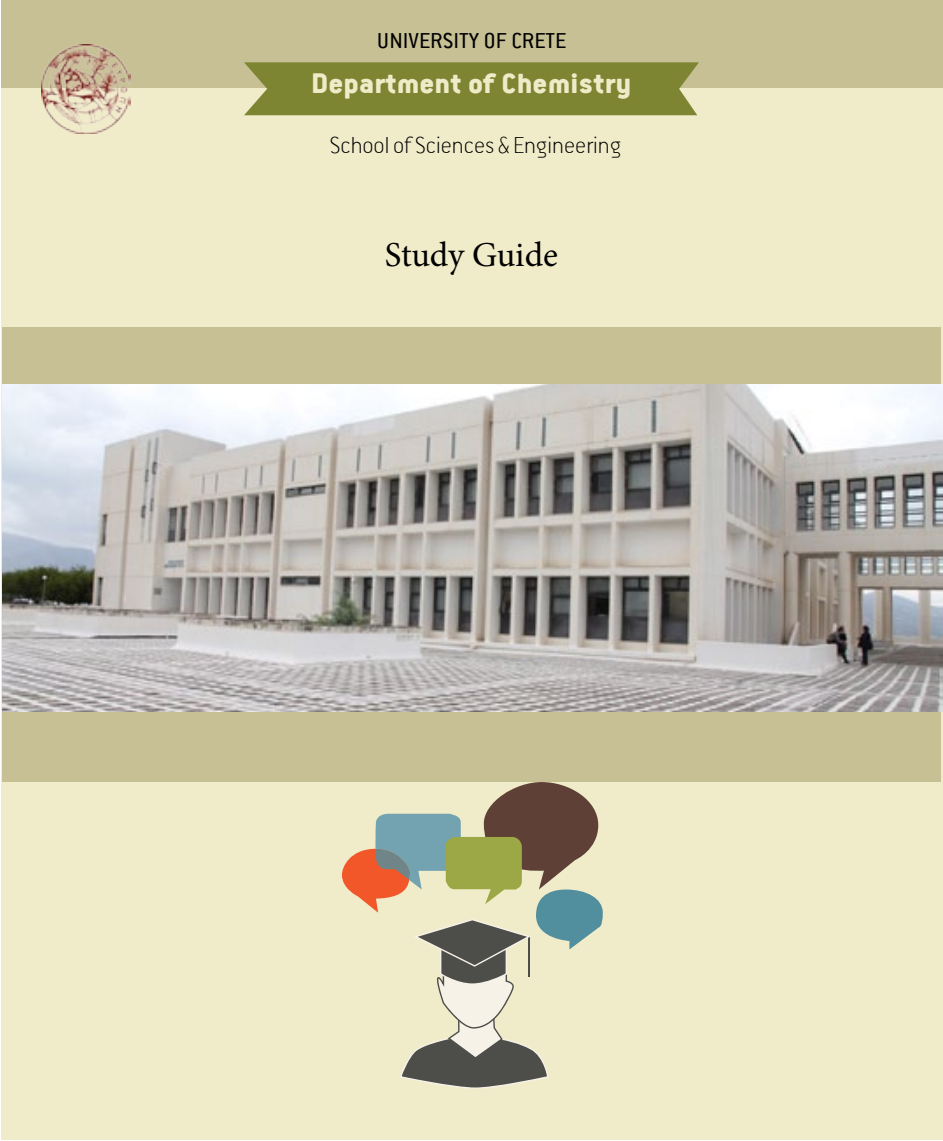
<style>
.page{position:relative;width:943px;height:1141px;background:#fff}
.page>*{position:absolute;margin:0;border:0;box-sizing:border-box;transform-origin:0 0}
.t1{font:35px "Minion Pro";letter-spacing:-.005em;color:#000}
.t2{font:900 31.5px "PF Premier Text";color:#efebc8}
.t3{font:100 26.25px "PF Premier Text";color:#000}
.t4{font:24.5px "PF Premier Text";color:#000}
</style>
<div class="page">
<div style="left:2px;top:89px;width:941px;height:1051px;background:#f0ecc9"></div>
<div style="left:1px;top:1px;width:941px;height:87px;background:#c7c094"></div>
<div style="left:244px;top:62px;width:455px;height:53px;background:#7d8533"></div>
<img style="left:41px;top:44px;width:89px;height:89px">
<div style="left:3px;top:327px;width:938px;height:455px;background:#c7c094"></div>
<img style="left:3px;top:384px;width:940px;height:327px">
<svg style="left:342px;top:782px;width:260px;height:307px"></svg>
<p class="t4" style="left:377px;top:29px;width:190px">UNIVERSITY OF CRETE</p>
<p class="t2" style="left:311px;top:67px;width:321px">Department of Chemistry</p>
<p class="t3" style="left:330px;top:132px;width:293px">School of Sciences &amp; Engineering</p>
<h1 class="t1" style="left:385px;top:232px;width:175px">Study Guide</h1>
</div>
